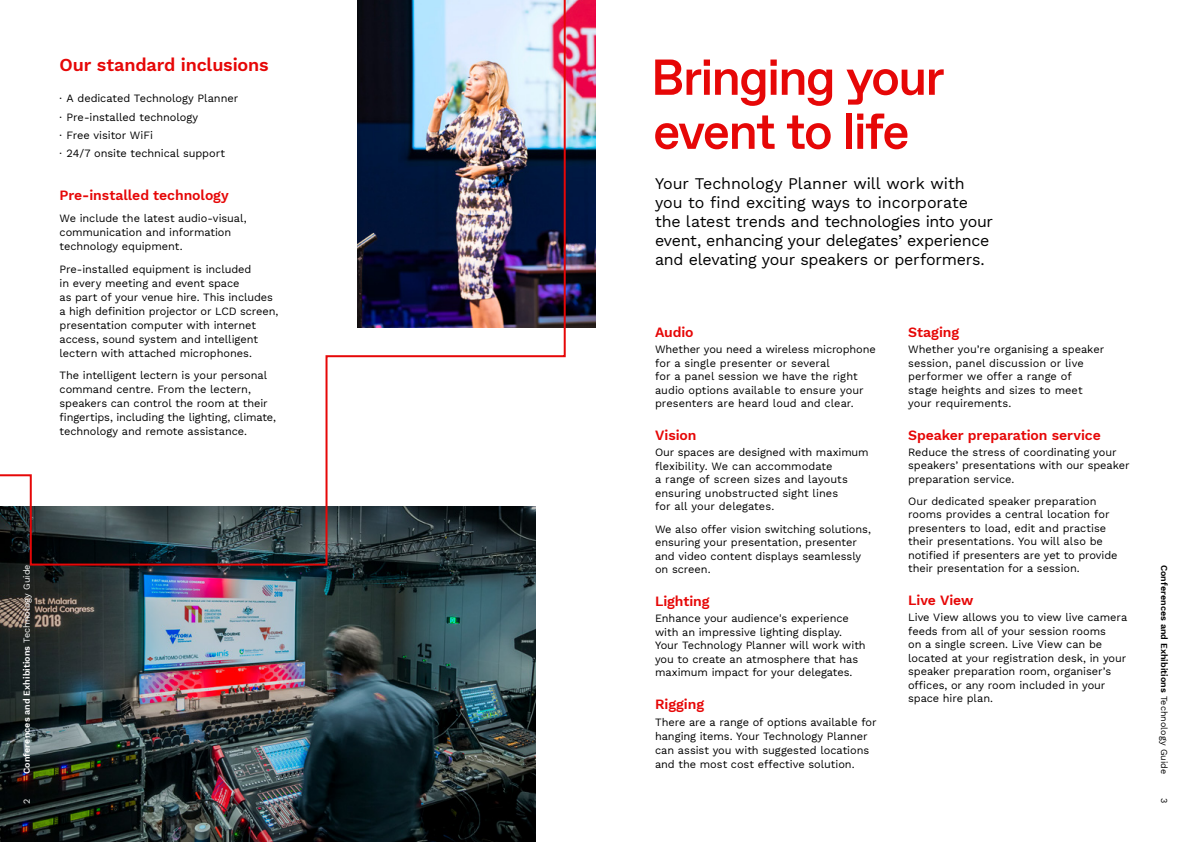
<style>
.page{position:relative;width:1191px;height:842px;background:#fff}
.page>*{position:absolute;margin:0;border:0;box-sizing:border-box;transform-origin:0 0}
.Pull_Quote{font:500 50.4px/54px "ABC Favorit";letter-spacing:-.035em;color:#e60707}
.Body_Heading__Space_after{font:600 18px "Work Sans";letter-spacing:-.01em;color:#e60707}
.Body_Intro{font:16px/19px "Work Sans";letter-spacing:-.015em;color:#000}
.Body_Subheading_1{font:600 14px "Work Sans";letter-spacing:-.005em;color:#e60707}
.Body__End{font:11px/13.5px "Work Sans";letter-spacing:-.005em;color:#000}
.Body{font:11px/14px "Work Sans";letter-spacing:-.005em;color:#000}
.t1{font:600 9px "Work Sans";letter-spacing:.005em;color:#000}
.t2{font:600 9px "Work Sans";letter-spacing:.005em;color:#fff}
.t3{font:9px "Work Sans";color:#000}
.t4{font:9px "Work Sans";color:#fff}
.s1{font-weight:400}
</style>
<div class="page">
<img style="left:567px;top:0;width:28px;height:327px">
<img style="left:0;top:715px;width:536px;height:127px">
<img style="left:0;top:0;width:567px;height:715px">
<p class="Body_Heading__Space_after" style="left:60px;top:52px;width:211px">Our standard inclusions</p>
<p class="Body" style="left:60px;top:91px;width:180px">∙ A dedicated Technology Planner</p>
<p class="Body" style="left:60px;top:109px;width:140px">∙ Pre-installed technology</p>
<p class="Body" style="left:60px;top:128px;width:95px">∙ Free visitor WiFi</p>
<p class="Body" style="left:60px;top:146px;width:167px">∙ 24/7 onsite technical support</p>
<p class="Body_Subheading_1" style="left:60px;top:184px;width:171px">Pre-installed technology</p>
<p class="Body" style="left:60px;top:211px;width:189px">We include the latest audio-visual, communication and information technology equipment.</p>
<p class="Body" style="left:60px;top:261px;width:220px">Pre-installed equipment is included<br>in every meeting and event space<br>as part of your venue hire. This includes a high definition projector or LCD screen, presentation computer with internet access, sound system and intelligent lectern with attached microphones.</p>
<p class="Body" style="left:60px;top:368px;width:218px">The intelligent lectern is your personal command centre. From the lectern, speakers can control the room at their fingertips, including the lighting, climate, technology and remote assistance.</p>
<p class="t2" style="left:20px;top:774px;width:211px;rotate:-90deg">Conferences and Exhibitions <span class="s1">Technology Guide</span></p>
<p class="t4" style="left:20px;top:804px;width:7px;rotate:-90deg">2</p>
<p class="Pull_Quote" style="left:651px;top:52px;width:295px">Bringing your event to life</p>
<p class="Body_Intro" style="left:655px;top:174px;width:339px">Your Technology Planner will work with you to find exciting ways to incorporate the latest trends and technologies into your event, enhancing your delegates’ experience and elevating your speakers or performers.</p>
<p class="Body_Subheading_1" style="left:655px;top:321px;width:40px">Audio</p>
<p class="Body__End" style="left:655px;top:342px;width:222px">Whether you need a wireless microphone for a single presenter or several<br>for a panel session we have the right audio options available to ensure your presenters are heard loud and clear.</p>
<p class="Body_Subheading_1" style="left:655px;top:424px;width:43px">Vision</p>
<p class="Body" style="left:655px;top:445px;width:215px;line-height:13.6px">Our spaces are designed with maximum flexibility. We can accommodate<br>a range of screen sizes and layouts ensuring unobstructed sight lines<br>for all your delegates.</p>
<p class="Body__End" style="left:655px;top:522px;width:217px">We also offer vision switching solutions, ensuring your presentation, presenter and video content displays seamlessly on screen.</p>
<p class="Body_Subheading_1" style="left:655px;top:590px;width:56px">Lighting</p>
<p class="Body__End" style="left:655px;top:611px;width:212px">Enhance your audience's experience with an impressive lighting display.<br>Your Technology Planner will work with you to create an atmosphere that has maximum impact for your delegates.</p>
<p class="Body_Subheading_1" style="left:655px;top:693px;width:51px">Rigging</p>
<p class="Body__End" style="left:655px;top:714px;width:223px;line-height:14px">There are a range of options available for hanging items. Your Technology Planner can assist you with suggested locations and the most cost effective solution.</p>
<p class="Body_Subheading_1" style="left:908px;top:321px;width:52px">Staging</p>
<p class="Body__End" style="left:908px;top:342px;width:197px">Whether you’re organising a speaker session, panel discussion or live performer we offer a range of<br>stage heights and sizes to meet your requirements.</p>
<p class="Body_Subheading_1" style="left:908px;top:424px;width:194px">Speaker preparation service</p>
<p class="Body" style="left:908px;top:445px;width:223px;line-height:13.5px">Reduce the stress of coordinating your speakers’ presentations with our speaker preparation service.</p>
<p class="Body__End" style="left:908px;top:494px;width:211px">Our dedicated speaker preparation rooms provides a central location for presenters to load, edit and practise their presentations. You will also be notified if presenters are yet to provide their presentation for a session.</p>
<p class="Body_Subheading_1" style="left:908px;top:590px;width:67px">Live View</p>
<p class="Body__End" style="left:908px;top:610px;width:221px">Live View allows you to view live camera feeds from all of your session rooms<br>on a single screen. Live View can be located at your registration desk, in your speaker preparation room, organiser’s offices, or any room included in your space hire plan.</p>
<p class="t1" style="left:1171px;top:564px;width:211px;rotate:90deg">Conferences and Exhibitions <span class="s1">Technology Guide</span></p>
<p class="t3" style="left:1171px;top:798px;width:7px;rotate:90deg">3</p>
</div>
